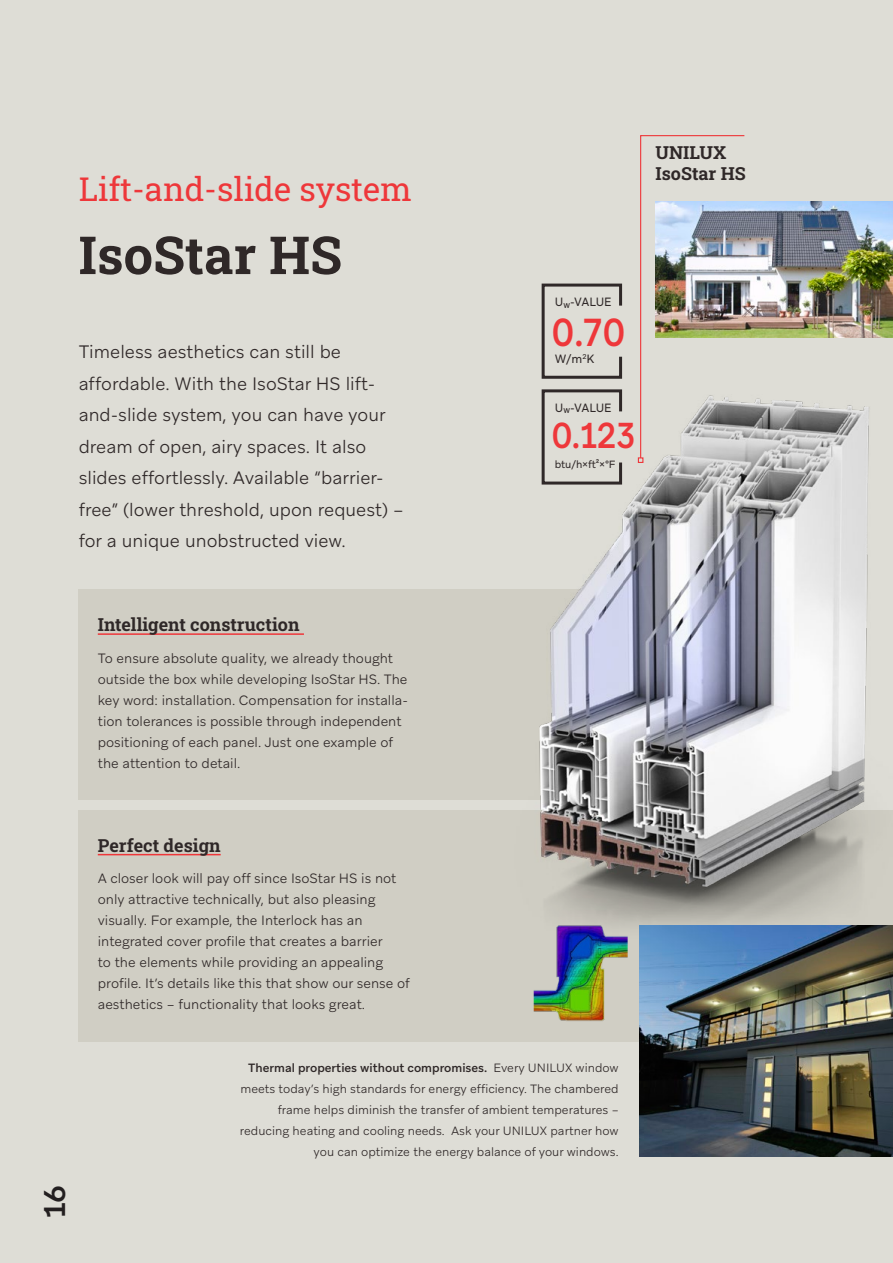
<style>
.page{position:relative;width:893px;height:1263px;background:#deddd6}
.page>*{position:absolute;margin:0;border:0;box-sizing:border-box;transform-origin:0 0}
.t1{font:52.5px "Roboto Slab";color:#2f2828}
.t2{font:500 39px "Aribau Grotesk";color:#ee373a;scale:.89 1}
.t3{font:500 36px "Aribau Grotesk";color:#ee373a;scale:.89 1}
.t4{font:33px "Roboto Slab";color:#ee373a}
.t5{font:500 30px "Aribau Grotesk";color:#231f20}
.t6{font:300 18px/31.5px "Aribau Grotesk";color:#2f2828}
.t7{font:18px/21px "Roboto Slab";color:#2f2828}
.t8{font:300 13.5px/21px "Aribau Grotesk";color:#2f2828}
.t9{font:300 12px/21px "Aribau Grotesk";color:#2f2828;text-align:right}
.t10{font:12px "Aribau Grotesk";letter-spacing:-.015em;color:#2f2828;scale:.96 1}
.t11{font:12px "Aribau Grotesk";letter-spacing:-.015em;color:#2f2828}
.t12{font:10.5px "Aribau Grotesk";letter-spacing:-.02em;color:#2f2828}
.s1{font-weight:500}
</style>
<div class="page">
<div style="left:79px;top:590px;width:508px;height:210px;background:#d0cec4"></div>
<div style="left:79px;top:810px;width:814px;height:231px;background:#d0cec4"></div>
<img style="left:745px;top:201px;width:148px;height:137px">
<img style="left:534px;top:952px;width:93px;height:69px">
<img style="left:445px;top:398px;width:448px;height:554px">
<svg style="left:540px;top:389px;width:84px;height:97px"></svg>
<svg style="left:541px;top:283px;width:82px;height:96px"></svg>
<hr style="left:98px;top:633px;width:206px;height:2px;background:#ee373a">
<hr style="left:98px;top:854px;width:123px;height:1px;background:#ee373a">
<img style="left:638px;top:135px;width:107px;height:328px">
<img style="left:640px;top:926px;width:253px;height:231px">
<h3 class="t4" style="left:79px;top:166px;width:335px">Lift-and-slide system</h3>
<h1 class="t1" style="left:79px;top:219px;width:265px">IsoStar HS</h1>
<p class="t10" style="left:555px;top:294px;width:61px">U<sub>W</sub>-VALUE</p>
<h2 class="t2" style="left:551px;top:307px;width:85px">0.70</h2>
<p class="t6" style="left:79px;top:336px;width:326px">Timeless aesthetics can still be affordable. With the IsoStar HS lift&shy;and-slide system, you can have your dream of open, airy spaces. It also slides effortlessly. Available “barrier&shy;free” (lower threshold, upon request) – for a unique unobstructed view.</p>
<p class="t11" style="left:555px;top:351px;width:41px">W/m<sup>2</sup>K</p>
<p class="t10" style="left:555px;top:400px;width:61px">U<sub>W</sub>-VALUE</p>
<h3 class="t3" style="left:551px;top:413px;width:96px">0.123</h3>
<p class="t12" style="left:555px;top:457px;width:62px">btu/h×ft²×°F</p>
<h3 class="t7" style="left:655px;top:141px;width:92px">UNILUX<br>IsoStar HS</h3>
<h3 class="t7" style="left:98px;top:614px;width:203px">Intelligent construction</h3>
<p class="t8" style="left:98px;top:647px;width:312px">To ensure absolute quality, we already thought outside the box while developing IsoStar HS. The key word: installation. Compensation for installa&shy;tion tolerances is possible through independent positioning of each panel. Just one example of the attention to detail.</p>
<h3 class="t5" style="left:36px;top:1218px;width:34px;rotate:-90deg">16</h3>
<h3 class="t7" style="left:98px;top:834px;width:124px">Perfect design</h3>
<p class="t8" style="left:98px;top:868px;width:314px">A closer look will pay off since IsoStar HS is not only attractive technically, but also pleasing visually. For example, the Interlock has an integrated cover profile that creates a barrier<br>to the elements while providing an appealing profile. It’s details like this that show our sense of aesthetics – functionality that looks great.</p>
<p class="t9" style="left:240px;top:1057px;width:380px"><span class="s1">Thermal properties without compromises.</span> Every UNILUX window meets today’s high standards for energy efficiency. The chambered frame helps diminish the transfer of ambient temperatures – reducing heating and cooling needs. Ask your UNILUX partner how you can optimize the energy balance of your windows.</p>
</div>
